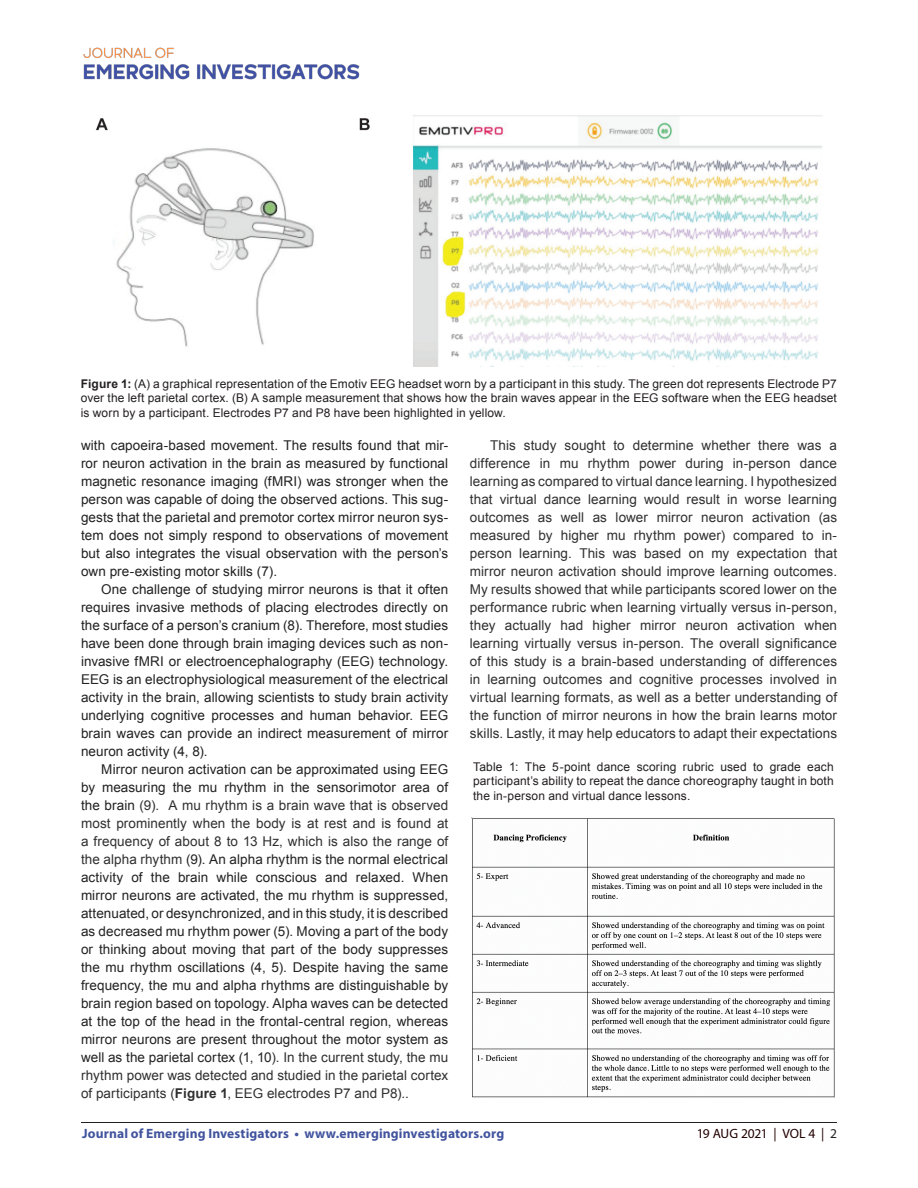
<style>
.page{position:relative;width:918px;height:1188px;background:#fff}
.page>*{position:absolute;margin:0;border:0;box-sizing:border-box;transform-origin:0 0}
.Default{font:13.5px/18px "Arial";letter-spacing:.005em;color:#222;text-align:justify}
.Default-2{font:13.5px/18px "Arial";letter-spacing:.005em;color:#212121;text-align:justify}
.Default-3{font:13.5px/18px "Arial";letter-spacing:.005em;color:#303030;text-align:justify}
.t1{font:700 13.5px "Myriad Pro";letter-spacing:.01em;color:#42549e}
.t2{font:13.5px "Myriad Pro";letter-spacing:-.015em;color:#230000}
.t3{font:12px/14.4px "Arial";letter-spacing:.01em;color:#231f20;text-align:justify}
.s1{font-weight:700}
.s2{color:#212121}
.s3{color:#303030}
.s4{font-weight:700;color:#303030}
.s5{color:#231f20}
</style>
<div class="page">
<hr style="left:81px;top:1122px;width:756px;height:1px;background:#231f20">
<img style="left:83px;top:47px;width:277px;height:33px">
<img style="left:96px;top:115px;width:726px;height:252px">
<img style="left:471px;top:817px;width:363px;height:281px">
<p class="t3" style="left:81px;top:376px;width:758px"><span class="s1">Figure 1:</span> (A) a graphical representation of the Emotiv EEG headset worn by a participant in this study. The green dot represents Electrode P7 over the left parietal cortex. (B) A sample measurement that shows how the brain waves appear in the EEG software when the EEG headset is worn by a participant. Electrodes P7 and P8 have been highlighted in yellow.</p>
<p class="Default-2" style="left:81px;top:436px;width:369px">with capoeira-based movement. The results found that mir&shy;ror neuron activation in the brain as measured by functional magnetic resonance imaging (fMRI) was stronger when the person was capable of doing the observed actions. This sug&shy;gests that the parietal and premotor cortex mirror neuron sys&shy;tem does not simply respond to observations of movement but also integrates the visual observation with the person’s own pre-existing motor skills (7).</p>
<p class="Default-2" style="left:81px;top:580px;width:369px;text-indent:20px">One challenge of studying mirror neurons is that it often requires invasive methods of placing electrodes directly on the surface of a person’s cranium (8). Therefore, most studies have been done through brain imaging devices such as non&shy;invasive fMRI or electroencephalography (EEG) technology.<br>EEG is an electrophysiological measurement of the electrical activity in the brain, allowing scientists to study brain activity underlying cognitive processes and human behavior. EEG brain waves can provide an indirect measurement of mirror neuron activity (4, 8).</p>
<p class="Default" style="left:81px;top:760px;width:369px;text-indent:20px"><span class="s2">Mirror neuron activation can be approximated using EEG by measuring the mu rhythm in the sensorimotor area of the brain</span> <span class="s3">(9). A mu rhythm is a brain wave that is observed most prominently when the body is at rest and is found at a frequency of about 8 to 13 Hz, which is also the range of the alpha rhythm</span> (9). An alpha rhythm is the normal electrical activity of the brain while conscious and relaxed. When mirror neurons are activated, the mu rhythm is suppressed, attenuated, or desynchronized, and in this study, it is described as decreased mu rhythm power (5). Moving a part of the body or thinking about moving that part of the body suppresses the mu rhythm oscillations (4, 5). Despite having the same frequency, the mu and alpha rhythms are distinguishable by brain region based on topology. Alpha waves can be detected at the top of the head in the frontal-central region, whereas mirror neurons are present throughout the motor system as well as the parietal cortex (1, 10<span class="s3">). In the current study, the mu rhythm power was detected and studied in the parietal cortex of participants (</span><span class="s4">Figure 1</span><span class="s3">, EEG electrodes P7 and P8)..</span></p>
<p class="Default-3" style="left:470px;top:436px;width:369px;text-indent:20px">This study sought to determine whether there was a difference in mu rhythm power during in-person dance learning as compared to virtual dance learning. I hypothesized that virtual dance learning would result in worse learning outcomes as well as lower mirror neuron activation (as measured by higher mu rhythm power) compared to in&shy;person learning. This was based on my expectation that mirror neuron activation should improve learning outcomes.<br>My results showed that while participants scored lower on the performance rubric when learning virtually versus in-person, they actually had higher mirror neuron activation when learning virtually versus in-person. The overall significance of this study is a brain-based understanding of differences in learning outcomes and cognitive processes involved in virtual learning formats, as well as a better understanding of the function of mirror neurons in how the brain learns motor skills. Lastly, it may help educators to adapt their expectations</p>
<p class="t3" style="left:473px;top:760px;width:362px">Table 1: The 5-point dance scoring rubric used to grade each participant’s ability to repeat the dance choreography taught in both the in-person and virtual dance lessons.</p>
<p class="t1" style="left:82px;top:1125px;width:424px">Journal of Emerging Investigators • www.emerginginvestigators.org</p>
<p class="t2" style="left:697px;top:1125px;width:142px">19 AUG 2021 | VOL 4 | <span class="s5">2</span></p>
</div>
